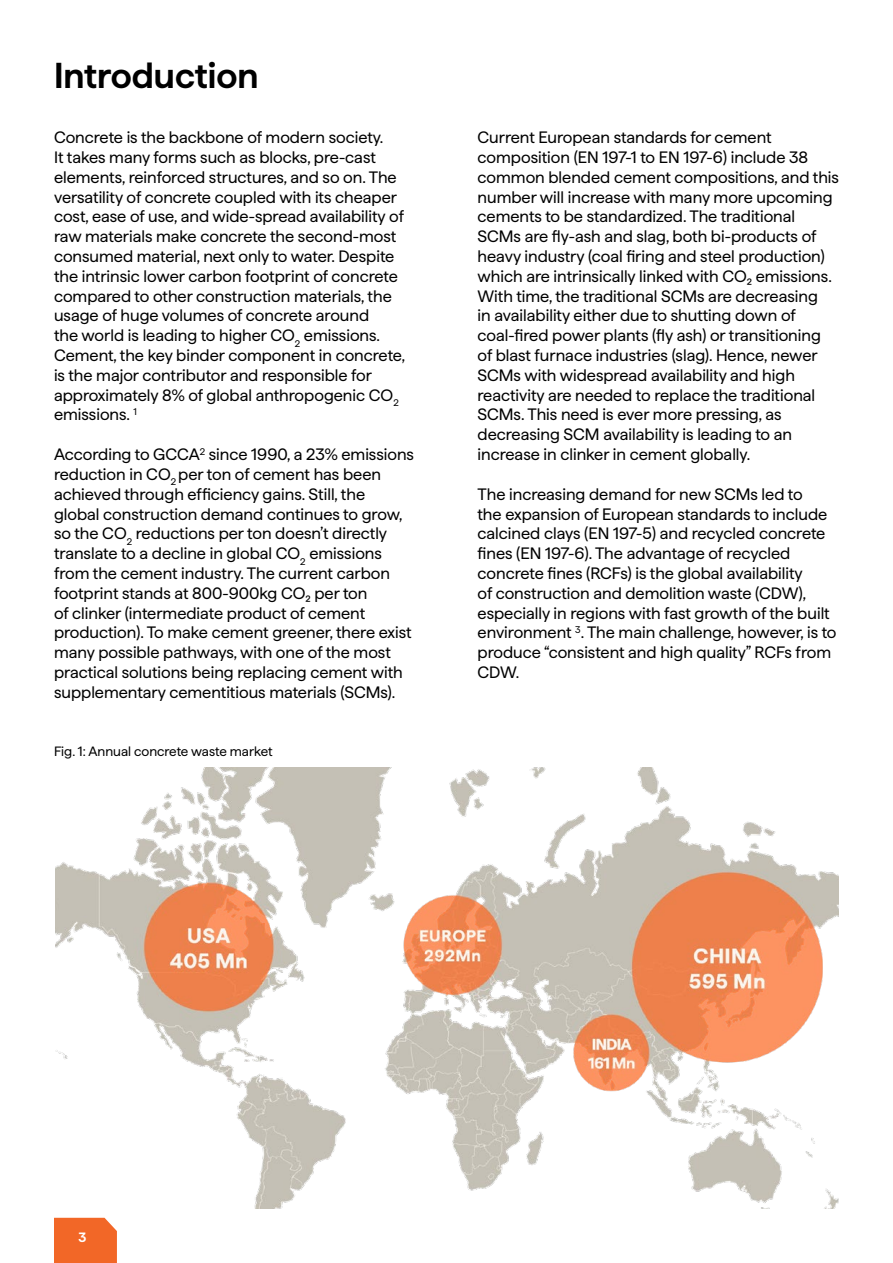
<style>
.page{position:relative;width:893px;height:1263px;background:#fff}
.page>*{position:absolute;margin:0;border:0;box-sizing:border-box;transform-origin:0 0}
.t1{font:600 36px "Haffer";color:#000}
.t2{font:16.5px/19.8px "Haffer";color:#000}
.t3{font:13.5px "Haffer";color:#000}
.t4{font:600 13.5px "Haffer";color:#fff}
</style>
<div class="page">
<img style="left:56px;top:767px;width:783px;height:442px">
<div style="left:54px;top:1218px;width:63px;height:45px;background:#f26727"></div>
<p class="t1" style="left:54px;top:48px;width:206px">Introduction</p>
<p class="t2" style="left:54px;top:126px;width:353px">Concrete is the backbone of modern society.<br>It takes many forms such as blocks, pre-cast elements, reinforced structures, and so on. The versatility of concrete coupled with its cheaper cost, ease of use, and wide-spread availability of raw materials make concrete the second-most consumed material, next only to water. Despite the intrinsic lower carbon footprint of concrete compared to other construction materials, the usage of huge volumes of concrete around<br>the world is leading to higher CO<sub>2</sub> emissions.<br>Cement, the key binder component in concrete, is the major contributor and responsible for approximately 8% of global anthropogenic CO<sub>2 </sub>emissions. <sup>1</sup></p>
<p class="t2" style="left:54px;top:443px;width:362px">According to GCCA<sup>2</sup> since 1990, a 23% emissions reduction in CO<sub>2</sub> per ton of cement has been achieved through efficiency gains. Still, the global construction demand continues to grow, so the CO<sub>2</sub> reductions per ton doesn’t directly translate to a decline in global CO<sub>2</sub> emissions from the cement industry. The current carbon footprint stands at 800-900kg CO₂ per ton<br>of clinker (intermediate product of cement production). To make cement greener, there exist many possible pathways, with one of the most practical solutions being replacing cement with supplementary cementitious materials (SCMs).</p>
<p class="t3" style="left:54px;top:741px;width:220px">Fig. 1: Annual concrete waste market</p>
<p class="t2" style="left:477px;top:126px;width:363px">Current European standards for cement composition (EN 197-1 to EN 197-6) include 38 common blended cement compositions, and this number will increase with many more upcoming cements to be standardized. The traditional SCMs are fly-ash and slag, both bi-products of heavy industry (coal firing and steel production) which are intrinsically linked with CO₂ emissions.<br>With time, the traditional SCMs are decreasing<br>in availability either due to shutting down of coal-fired power plants (fly ash) or transitioning of blast furnace industries (slag). Hence, newer SCMs with widespread availability and high reactivity are needed to replace the traditional SCMs. This need is ever more pressing, as decreasing SCM availability is leading to an increase in clinker in cement globally.</p>
<p class="t2" style="left:477px;top:482px;width:360px">The increasing demand for new SCMs led to<br>the expansion of European standards to include calcined clays (EN 197-5) and recycled concrete fines (EN 197-6). The advantage of recycled concrete fines (RCFs) is the global availability<br>of construction and demolition waste (CDW), especially in regions with fast growth of the built environment <sup>3</sup>. The main challenge, however, is to produce “consistent and high quality” RCFs from CDW.</p>
<p class="t4" style="left:78px;top:1227px;width:9px">3</p>
</div>
